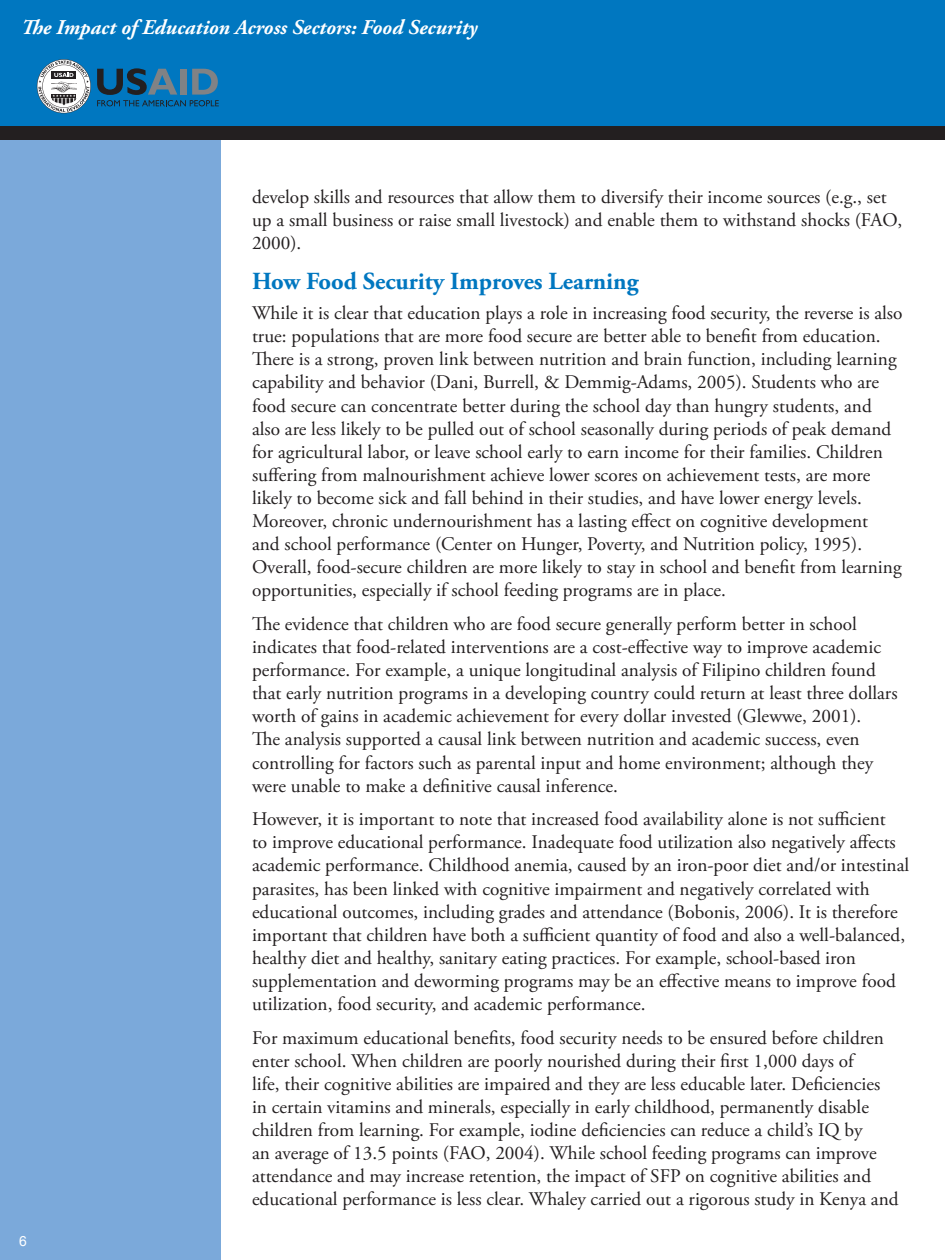
<style>
.page{position:relative;width:945px;height:1260px;background:#fff}
.page>*{position:absolute;margin:0;border:0;box-sizing:border-box;transform-origin:0 0}
.EQUIP2_Body_Text{font:700 24.5px "Adobe Garamond Pro";color:#0077c0}
.t1{font:italic 700 21px "Adobe Garamond Pro";color:#fff}
.EQUIP2_Body_Text-2{font:19.25px/23.1px "Adobe Garamond Pro";color:#231f20}
.t2{font:14px "Arial";color:#fff}
</style>
<div class="page">
<div style="left:0;top:0;width:945px;height:126px;background:#0077c0"></div>
<div style="left:0;top:129px;width:220px;height:1131px;background:#7ba9da"></div>
<div style="left:0;top:126px;width:945px;height:13px;background:#231f20"></div>
<svg style="left:97px;top:68px;width:122px;height:38px"></svg>
<svg style="left:37px;top:59px;width:54px;height:54px"></svg>
<p class="t1" style="left:21px;top:15px;width:458px">The Impact of Education Across Sectors: Food Security</p>
<p class="t2" style="left:19px;top:1232px;width:9px">6</p>
<p class="EQUIP2_Body_Text-2" style="left:252px;top:186px;width:652px">develop skills and resources that allow them to diversify their income sources (e.g., set up a small business or raise small livestock) and enable them to withstand shocks (FAO,<br>2000).</p>
<p class="EQUIP2_Body_Text" style="left:252px;top:267px;width:388px">How Food Security Improves Learning</p>
<p class="EQUIP2_Body_Text-2" style="left:252px;top:302px;width:652px">While it is clear that education plays a role in increasing food security, the reverse is also true: populations that are more food secure are better able to benefit from education.<br>There is a strong, proven link between nutrition and brain function, including learning capability and behavior (Dani, Burrell, &amp; Demmig-Adams, 2005). Students who are food secure can concentrate better during the school day than hungry students, and also are less likely to be pulled out of school seasonally during periods of peak demand for agricultural labor, or leave school early to earn income for their families. Children suffering from malnourishment achieve lower scores on achievement tests, are more likely to become sick and fall behind in their studies, and have lower energy levels.<br>Moreover, chronic undernourishment has a lasting effect on cognitive development<br>and school performance (Center on Hunger, Poverty, and Nutrition policy, 1995).<br>Overall, food-secure children are more likely to stay in school and benefit from learning opportunities, especially if school feeding programs are in place.</p>
<p class="EQUIP2_Body_Text-2" style="left:252px;top:613px;width:647px">The evidence that children who are food secure generally perform better in school indicates that food-related interventions are a cost-effective way to improve academic performance. For example, a unique longitudinal analysis of Filipino children found that early nutrition programs in a developing country could return at least three dollars worth of gains in academic achievement for every dollar invested (Glewwe, 2001).<br>The analysis supported a causal link between nutrition and academic success, even controlling for factors such as parental input and home environment; although they were unable to make a definitive causal inference.</p>
<p class="EQUIP2_Body_Text-2" style="left:252px;top:808px;width:659px">However, it is important to note that increased food availability alone is not sufficient<br>to improve educational performance. Inadequate food utilization also negatively affects academic performance. Childhood anemia, caused by an iron-poor diet and/or intestinal parasites, has been linked with cognitive impairment and negatively correlated with educational outcomes, including grades and attendance (Bobonis, 2006). It is therefore important that children have both a sufficient quantity of food and also a well-balanced, healthy diet and healthy, sanitary eating practices. For example, school-based iron supplementation and deworming programs may be an effective means to improve food utilization, food security, and academic performance.</p>
<p class="EQUIP2_Body_Text-2" style="left:252px;top:1027px;width:648px">For maximum educational benefits, food security needs to be ensured before children enter school. When children are poorly nourished during their first 1,000 days of<br>life, their cognitive abilities are impaired and they are less educable later. Deficiencies in certain vitamins and minerals, especially in early childhood, permanently disable children from learning. For example, iodine deficiencies can reduce a child’s IQ by<br>an average of 13.5 points (FAO, 2004). While school feeding programs can improve attendance and may increase retention, the impact of SFP on cognitive abilities and educational performance is less clear. Whaley carried out a rigorous study in Kenya and</p>
</div>
